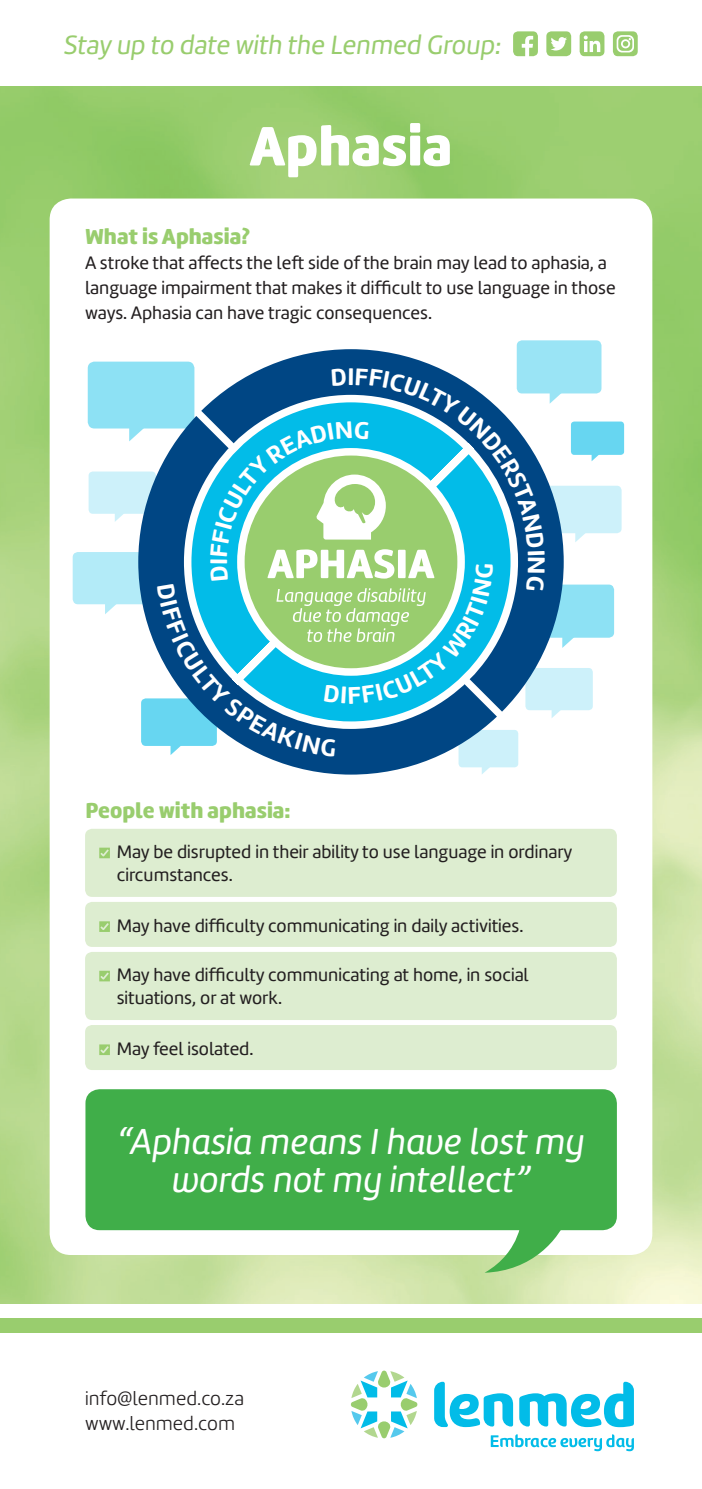
<style>
.page{position:relative;width:702px;height:1489px;background:#fff}
.page>*{position:absolute;margin:0;border:0;box-sizing:border-box;transform-origin:0 0}
.t1{font:57.5px "Amelia Rounded Black";color:#fff}
.t2{font:italic 37.5px/37.5px "Amelia Rounded";color:#fff;text-align:center}
.t3{font:27.5px "Amelia Rounded Regular Oblicua";color:#99cd6e}
.t4{font:22.5px "Amelia Rounded Black";color:#99cd6e}
.t5{font:20px/25px "Amelia Rounded Light";color:#231f20}
.t6{font:18.75px/25px "Amelia Rounded Regular";color:#231f20}
</style>
<div class="page">
<img style="left:0;top:86px;width:702px;height:1217px">
<div style="left:50px;top:198px;width:602px;height:1056px;background:#fff;border-radius:21px"></div>
<div style="left:516px;top:340px;width:85px;height:53px;background:#9ae4f5;border-radius:5px"></div>
<div style="left:529px;top:584px;width:85px;height:53px;background:#8de1f4;border-radius:5px"></div>
<div style="left:571px;top:421px;width:53px;height:34px;background:#67d6f1;border-radius:3px"></div>
<div style="left:545px;top:485px;width:76px;height:48px;background:#cdf1fa;border-radius:5px"></div>
<div style="left:88px;top:361px;width:106px;height:67px;background:#8de1f4;border-radius:7px"></div>
<div style="left:73px;top:552px;width:83px;height:52px;background:#b3ebf8;border-radius:5px"></div>
<div style="left:89px;top:471px;width:67px;height:43px;background:#cdf1fa;border-radius:4px"></div>
<svg style="left:138px;top:349px;width:381px;height:425px"></svg>
<div style="left:85px;top:1089px;width:532px;height:141px;background:#40ae49;border-radius:14px"></div>
<div style="left:85px;top:828px;width:532px;height:68px;background:#ddedd0;border-radius:7px"></div>
<svg style="left:99px;top:847px;width:11px;height:11px"></svg>
<div style="left:85px;top:901px;width:532px;height:45px;background:#ddedd0;border-radius:7px"></div>
<svg style="left:99px;top:921px;width:11px;height:10px"></svg>
<div style="left:85px;top:951px;width:532px;height:68px;background:#ddedd0;border-radius:7px"></div>
<svg style="left:99px;top:970px;width:11px;height:11px"></svg>
<div style="left:85px;top:1024px;width:532px;height:45px;background:#ddedd0;border-radius:7px"></div>
<svg style="left:99px;top:1044px;width:11px;height:11px"></svg>
<svg style="left:484px;top:1230px;width:92px;height:42px"></svg>
<div style="left:0;top:1318px;width:702px;height:14px;background:#99cd6e"></div>
<svg style="left:434px;top:1381px;width:79px;height:45px"></svg>
<svg style="left:519px;top:1381px;width:115px;height:45px"></svg>
<svg style="left:350px;top:1370px;width:68px;height:68px"></svg>
<svg style="left:490px;top:1434px;width:144px;height:16px"></svg>
<svg style="left:546px;top:31px;width:25px;height:25px"></svg>
<svg style="left:579px;top:31px;width:25px;height:25px"></svg>
<svg style="left:513px;top:31px;width:25px;height:25px"></svg>
<svg style="left:613px;top:31px;width:24px;height:25px"></svg>
<svg style="left:105px;top:368px;width:498px;height:388px"></svg>
<h3 class="t3" style="left:64px;top:27px;width:439px">Stay up to date with the Lenmed Group:</h3>
<h1 class="t1" style="left:249px;top:109px;width:204px">Aphasia</h1>
<p class="t4" style="left:85px;top:222px;width:166px">What is Aphasia?</p>
<p class="t6" style="left:85px;top:250px;width:532px">A stroke that affects the left side of the brain may lead to aphasia, a language impairment that makes it difficult to use language in those ways. Aphasia can have tragic consequences.</p>
<p class="t4" style="left:85px;top:796px;width:207px">People with aphasia:</p>
<p class="t6" style="left:117px;top:840px;width:457px;line-height:22.5px">May be disrupted in their ability to use language in ordinary circumstances.</p>
<p class="t6" style="left:117px;top:913px;width:408px">May have difficulty communicating in daily activities.</p>
<p class="t6" style="left:117px;top:963px;width:413px;line-height:22.5px">May have difficulty communicating at home, in social situations, or at work.</p>
<p class="t6" style="left:117px;top:1036px;width:138px">May feel isolated.</p>
<h2 class="t2" style="left:117px;top:1122px;width:468px">“Aphasia means I have lost my words not my intellect”</h2>
<p class="t5" style="left:85px;top:1385px;width:160px">info@lenmed.co.za www.lenmed.com</p>
</div>
